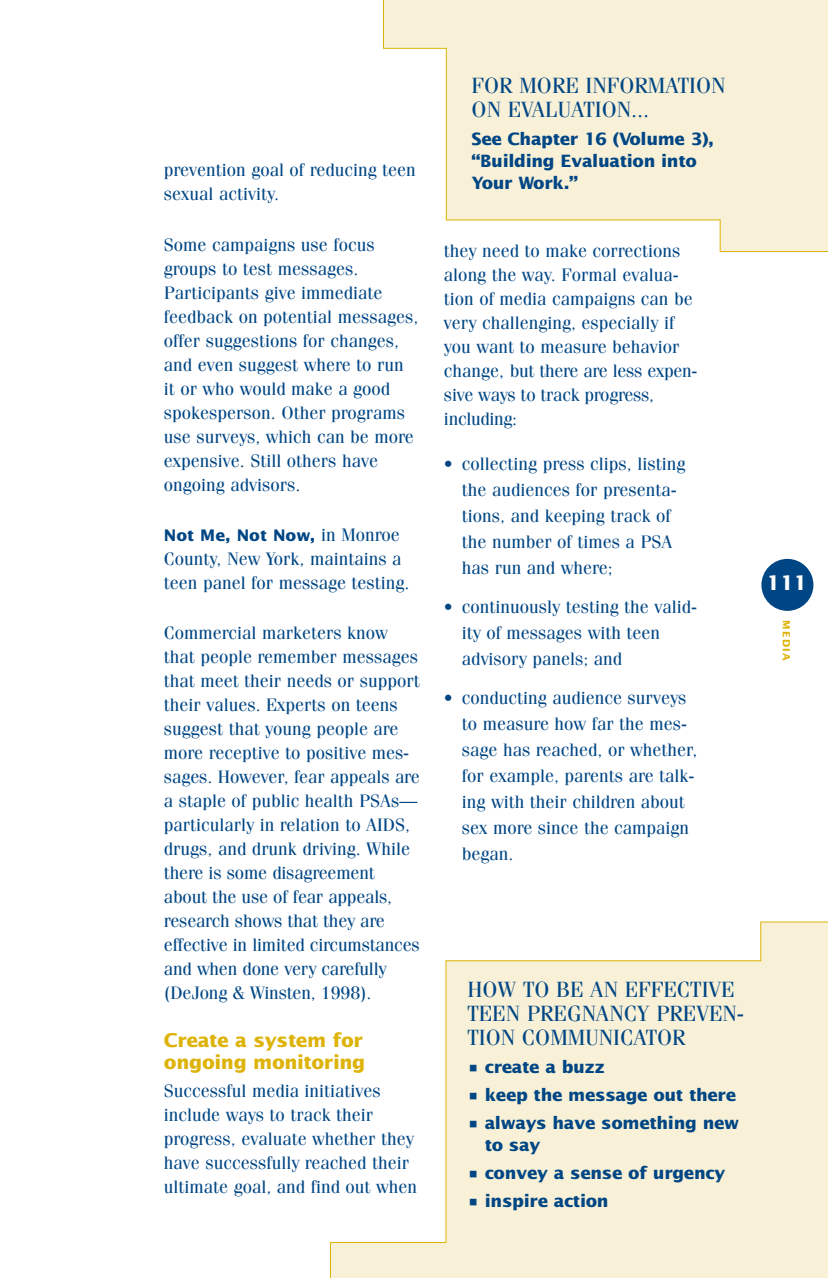
<style>
.page{position:relative;width:828px;height:1278px;background:#fff}
.page>*{position:absolute;margin:0;border:0;box-sizing:border-box;transform-origin:0 0}
.t1{font:22px/24px "Fenice";color:#004684}
.t2{font:700 20px "Lucida Sans";color:#fff}
.t3{font:700 19px/22px "Lucida Sans";letter-spacing:-.02em;color:#deb308}
.t4{font:18px/24px "Fenice";color:#004684}
.t5{font:700 17px/22px "Lucida Sans";letter-spacing:-.02em;color:#004684}
.t6{font:700 16px "Lucida Sans";color:#004684}
.t7{font:700 10px "Lucida Sans";letter-spacing:.135em;color:#deb308}
.s1{font-family:"Fenice";font-weight:400;font-size:18px}
</style>
<div class="page">
<div style="left:761px;top:559px;width:52px;height:52px;background:#004684;border-radius:50%"></div>
<svg style="left:330px;top:921px;width:498px;height:357px"></svg>
<svg style="left:383px;top:0;width:445px;height:252px"></svg>
<p class="t4" style="left:164px;top:160px;width:253px">prevention goal of reducing teen sexual activity.</p>
<p class="t4" style="left:164px;top:234px;width:256px">Some campaigns use focus groups to test messages.<br>Participants give immediate feedback on potential messages, offer suggestions for changes, and even suggest where to run it or who would make a good spokesperson. Other programs use surveys, which can be more expensive. Still others have ongoing advisors.</p>
<p class="t6" style="left:164px;top:528px;width:237px">Not Me, Not Now, <span class="s1">in Monroe</span></p>
<p class="t4" style="left:164px;top:548px;width:247px">County, New York, maintains a teen panel for message testing.</p>
<p class="t4" style="left:164px;top:622px;width:257px">Commercial marketers know that people remember messages that meet their needs or support their values. Experts on teens suggest that young people are more receptive to positive mes&shy;sages. However, fear appeals are a staple of public health PSAs— particularly in relation to AIDS, drugs, and drunk driving. While there is some disagreement about the use of fear appeals, research shows that they are effective in limited circumstances and when done very carefully (DeJong &amp; Winsten, 1998).</p>
<p class="t3" style="left:164px;top:1030px;width:203px">Create a system for ongoing monitoring</p>
<p class="t4" style="left:164px;top:1080px;width:255px">Successful media initiatives include ways to track their progress, evaluate whether they have successfully reached their ultimate goal, and find out when</p>
<p class="t1" style="left:472px;top:75px;width:255px">FOR MORE INFORMATION<br>ON EVALUATION...</p>
<p class="t5" style="left:472px;top:129px;width:244px">See Chapter 16 (Volume 3), “Building Evaluation into<br>Your Work.”</p>
<p class="t4" style="left:444px;top:240px;width:255px">they need to make corrections along the way. Formal evalua&shy;tion of media campaigns can be very challenging, especially if you want to measure behavior change, but there are less expen&shy;sive ways to track progress, including:</p>
<p class="t4" style="left:462px;top:453px;width:225px;line-height:26px;text-indent:-18px">• collecting press clips, listing the audiences for presenta&shy;tions, and keeping track of the number of times a PSA has run and where;</p>
<p class="t4" style="left:462px;top:596px;width:237px;line-height:26px;text-indent:-18px">• continuously testing the valid&shy;ity of messages with teen advisory panels; and</p>
<p class="t4" style="left:462px;top:687px;width:237px;line-height:26px;text-indent:-18px">• conducting audience surveys to measure how far the mes&shy;sage has reached, or whether, for example, parents are talk&shy;ing with their children about sex more since the campaign began.</p>
<p class="t1" style="left:467px;top:979px;width:278px">HOW TO BE AN EFFECTIVE<br>TEEN PREGNANCY PREVEN-<br>TION COMMUNICATOR</p>
<p class="t5" style="left:467px;top:1057px;width:139px">• create a buzz</p>
<p class="t5" style="left:467px;top:1085px;width:270px">• keep the message out there</p>
<p class="t5" style="left:485px;top:1113px;width:256px;text-indent:-17px">• always have something new to say</p>
<p class="t5" style="left:467px;top:1163px;width:259px">• convey a sense of urgency</p>
<p class="t5" style="left:467px;top:1191px;width:143px">• inspire action</p>
<p class="t2" style="left:767px;top:575px;width:42px">111</p>
<p class="t7" style="left:790px;top:620px;width:42px;rotate:90deg">MEDIA</p>
</div>
